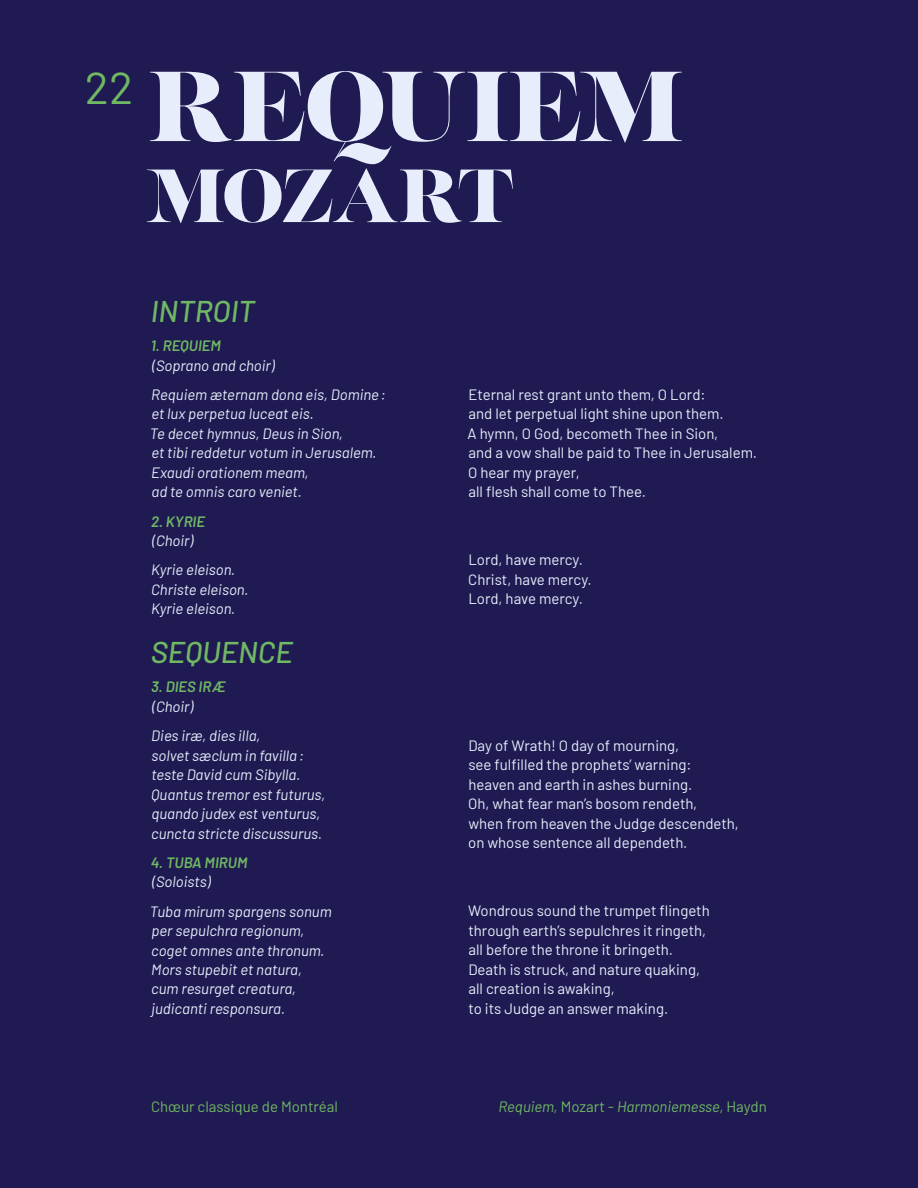
<style>
.page{position:relative;width:918px;height:1188px;background:#1f1a51}
.page>*{position:absolute;margin:0;border:0;box-sizing:border-box;transform-origin:0 0}
.t1{font:99px "Lust";letter-spacing:.005em;color:#e8edfc}
.t2{font:75px "Lust";letter-spacing:-.015em;color:#e8edfc}
.t3{font:45px "Barlow";color:#70b864}
.t4{font:italic 500 30px "Barlow";color:#70b864}
.t5{font:15px/19.5px "Barlow";color:#e8edfc}
.t6{font:italic 15px/19.5px "Barlow";color:#e8edfc}
.t7{font:italic 600 15px "Barlow";color:#70b864}
.t8{font:italic 15px "Barlow";color:#70b864}
.t9{font:15px "Barlow";color:#70b864}
.s1{font-style:normal}
</style>
<div class="page">
<h3 class="t3" style="left:85px;top:55px;width:50px">22</h3>
<h1 class="t1" style="left:149px;top:44px;width:535px">REQUIEM</h1>
<h2 class="t2" style="left:146px;top:148px;width:369px">MOZART</h2>
<h3 class="t4" style="left:151px;top:289px;width:106px">INTROIT</h3>
<p class="t7" style="left:151px;top:335px;width:72px">1. REQUIEM</p>
<p class="t6" style="left:151px;top:349px;width:236px;line-height:29.2px">(Soprano and choir)<br>Requiem æternam dona eis, Domine:</p>
<p class="t6" style="left:150px;top:403px;width:228px">et lux perpetua luceat eis.<br>Te decet hymnus, Deus in Sion,<br>et tibi reddetur votum in Jerusalem.<br>Exaudi orationem meam,<br>ad te omnis caro veniet.</p>
<p class="t7" style="left:151px;top:510px;width:55px">2. KYRIE</p>
<p class="t6" style="left:151px;top:525px;width:86px;line-height:29.2px">(Choir)<br>Kyrie eleison.</p>
<p class="t6" style="left:151px;top:578px;width:99px">Christe eleison.<br>Kyrie eleison.</p>
<h3 class="t4" style="left:151px;top:630px;width:144px">SEQUENCE</h3>
<p class="t7" style="left:151px;top:676px;width:76px">3. DIES IRÆ</p>
<p class="t6" style="left:151px;top:691px;width:110px;line-height:29.2px">(Choir)<br>Dies iræ, dies illa,</p>
<p class="t6" style="left:151px;top:744px;width:176px">solvet sæclum in favilla: teste David cum Sibylla.<br>Quantus tremor est futurus, quando judex est venturus, cuncta stricte discussurus.</p>
<p class="t7" style="left:151px;top:851px;width:98px">4. TUBA MIRUM</p>
<p class="t6" style="left:150px;top:866px;width:184px;line-height:29.2px">(Soloists)<br>Tuba mirum spargens sonum</p>
<p class="t6" style="left:151px;top:920px;width:175px">per sepulchra regionum, coget omnes ante thronum.<br>Mors stupebit et natura, cum resurget creatura, judicanti responsura.</p>
<p class="t5" style="left:468px;top:383px;width:291px">Eternal rest grant unto them, O Lord:<br>and let perpetual light shine upon them.<br>A hymn, O God, becometh Thee in Sion,<br>and a vow shall be paid to Thee in Jerusalem.<br>O hear my prayer,<br>all flesh shall come to Thee.</p>
<p class="t5" style="left:468px;top:549px;width:125px">Lord, have mercy.<br>Christ, have mercy.<br>Lord, have mercy.</p>
<p class="t5" style="left:468px;top:734px;width:272px">Day of Wrath! O day of mourning,<br>see fulfilled the prophets’ warning: heaven and earth in ashes burning.<br>Oh, what fear man’s bosom rendeth,<br>when from heaven the Judge descendeth, on whose sentence all dependeth.</p>
<p class="t5" style="left:468px;top:900px;width:243px">Wondrous sound the trumpet flingeth through earth’s sepulchres it ringeth, all before the throne it bringeth.<br>Death is struck, and nature quaking, all creation is awaking,<br>to its Judge an answer making.</p>
<p class="t9" style="left:151px;top:1095px;width:188px">Chœur classique de Montréal</p>
<p class="t8" style="left:498px;top:1095px;width:270px">Requiem, <span class="s1">Mozart -</span> Harmoniemesse, <span class="s1">Haydn</span></p>
</div>
